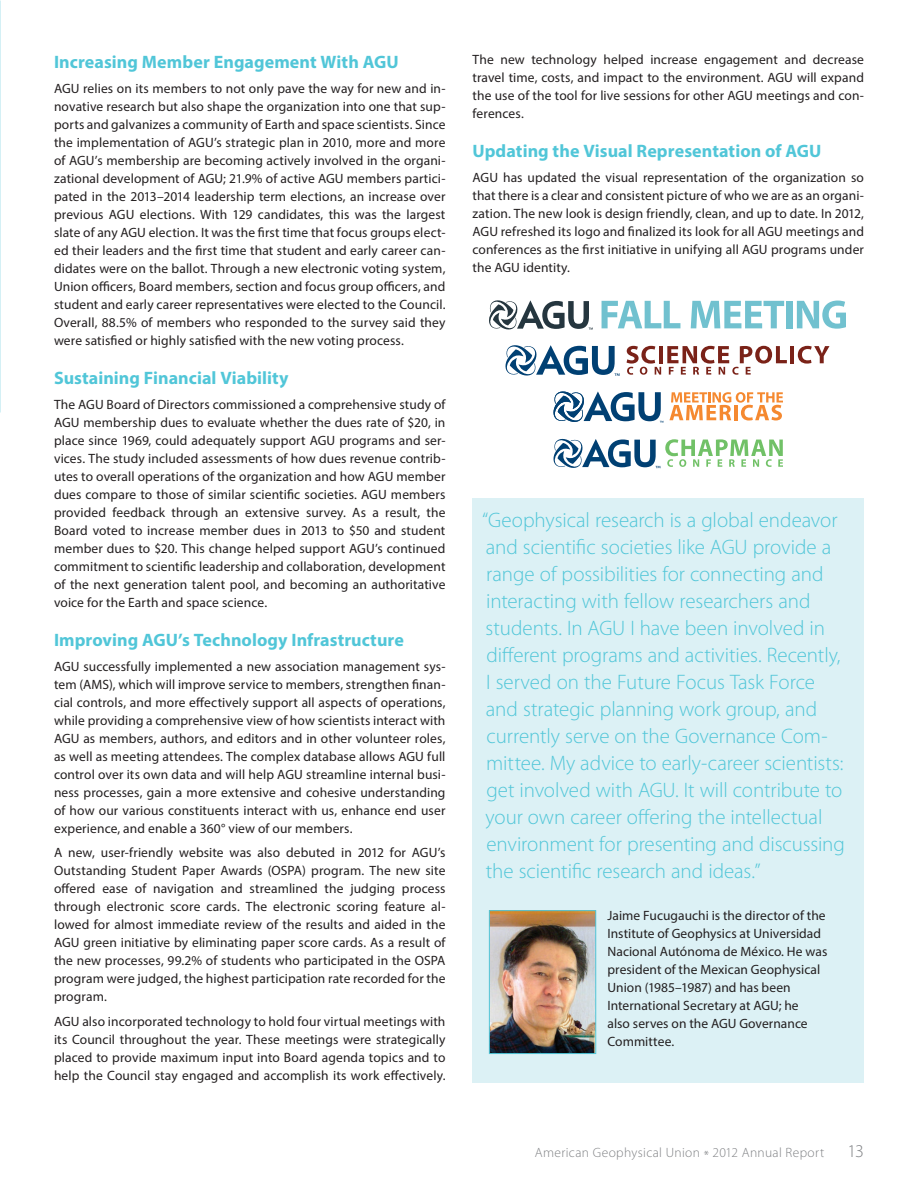
<style>
.page{position:relative;width:918px;height:1188px;background:#fff}
.page>*{position:absolute;margin:0;border:0;box-sizing:border-box;transform-origin:0 0}
.t1{font:300 21px/27px "Myriad Pro";letter-spacing:-.005em;color:#51c6d8}
.t2{font:700 18px "Myriad Pro";letter-spacing:.005em;color:#51c6d8}
.t3{font:300 18px "Myriad Pro";color:#808285}
.t4{font:13.5px/18px "Myriad Pro";letter-spacing:.005em;color:#231f20;text-align:justify}
.t5{font:300 13.5px "Myriad Pro";letter-spacing:.025em;color:#808285}
</style>
<div class="page">
<div style="left:472px;top:498px;width:392px;height:584px;background:#dcf1f5"></div>
<img style="left:491px;top:912px;width:103px;height:140px">
<div style="left:489px;top:910px;width:107px;height:144px;border:1px solid #51c6d8"></div>
<svg style="left:602px;top:301px;width:78px;height:27px"></svg>
<svg style="left:691px;top:301px;width:93px;height:27px"></svg>
<div style="left:786px;top:301px;width:6px;height:27px;background:#71c1cf"></div>
<svg style="left:797px;top:301px;width:49px;height:28px"></svg>
<svg style="left:489px;top:300px;width:104px;height:30px"></svg>
<hr style="left:659px;top:346px;width:4px;height:17px;background:#7a2218">
<hr style="left:790px;top:346px;width:4px;height:17px;background:#7a2218">
<svg style="left:798px;top:346px;width:31px;height:18px"></svg>
<svg style="left:627px;top:346px;width:34px;height:29px"></svg>
<svg style="left:667px;top:346px;width:120px;height:29px"></svg>
<svg style="left:505px;top:345px;width:115px;height:31px"></svg>
<svg style="left:553px;top:391px;width:230px;height:32px"></svg>
<svg style="left:553px;top:438px;width:230px;height:31px"></svg>
<p class="t2" style="left:54px;top:50px;width:346px">Increasing Member Engagement With AGU</p>
<p class="t4" style="left:54px;top:79px;width:393px">AGU relies on its members to not only pave the way for new and in&shy;novative research but also shape the organization into one that sup&shy;ports and galvanizes a community of Earth and space scientists. Since the implementation of AGU’s strategic plan in 2010, more and more of AGU’s membership are becoming actively involved in the organi&shy;zational development of AGU; 21.9% of active AGU members partici&shy;pated in the 2013–2014 leadership term elections, an increase over previous AGU elections. With 129 candidates, this was the largest slate of any AGU election. It was the first time that focus groups elect&shy;ed their leaders and the first time that student and early career can&shy;didates were on the ballot. Through a new electronic voting system, Union officers, Board members, section and focus group officers, and student and early career representatives were elected to the Council.<br>Overall, 88.5% of members who responded to the survey said they were satisfied or highly satisfied with the new voting process.</p>
<p class="t2" style="left:54px;top:366px;width:236px">Sustaining Financial Viability</p>
<p class="t4" style="left:54px;top:395px;width:393px">The AGU Board of Directors commissioned a comprehensive study of AGU membership dues to evaluate whether the dues rate of $20, in place since 1969, could adequately support AGU programs and ser&shy;vices. The study included assessments of how dues revenue contrib&shy;utes to overall operations of the organization and how AGU member dues compare to those of similar scientific societies. AGU members provided feedback through an extensive survey. As a result, the Board voted to increase member dues in 2013 to $50 and student member dues to $20. This change helped support AGU’s continued commitment to scientific leadership and collaboration, development of the next generation talent pool, and becoming an authoritative voice for the Earth and space science.</p>
<p class="t2" style="left:54px;top:628px;width:351px">Improving AGU’s Technology Infrastructure</p>
<p class="t4" style="left:54px;top:657px;width:393px">AGU successfully implemented a new association management sys&shy;tem (AMS), which will improve service to members, strengthen finan&shy;cial controls, and more effectively support all aspects of operations, while providing a comprehensive view of how scientists interact with AGU as members, authors, and editors and in other volunteer roles, as well as meeting attendees. The complex database allows AGU full control over its own data and will help AGU streamline internal busi&shy;ness processes, gain a more extensive and cohesive understanding of how our various constituents interact with us, enhance end user experience, and enable a 360° view of our members.</p>
<p class="t4" style="left:54px;top:844px;width:393px">A new, user-friendly website was also debuted in 2012 for AGU’s Outstanding Student Paper Awards (OSPA) program. The new site offered ease of navigation and streamlined the judging process through electronic score cards. The electronic scoring feature al&shy;lowed for almost immediate review of the results and aided in the AGU green initiative by eliminating paper score cards. As a result of the new processes, 99.2% of students who participated in the OSPA program were judged, the highest participation rate recorded for the program.</p>
<p class="t4" style="left:54px;top:1012px;width:393px">AGU also incorporated technology to hold four virtual meetings with its Council throughout the year. These meetings were strategically placed to provide maximum input into Board agenda topics and to help the Council stay engaged and accomplish its work effectively.</p>
<p class="t4" style="left:472px;top:50px;width:393px">The new technology helped increase engagement and decrease travel time, costs, and impact to the environment. AGU will expand the use of the tool for live sessions for other AGU meetings and con&shy;ferences.</p>
<p class="t2" style="left:472px;top:139px;width:350px">Updating the Visual Representation of AGU</p>
<p class="t4" style="left:472px;top:168px;width:393px">AGU has updated the visual representation of the organization so that there is a clear and consistent picture of who we are as an organi&shy;zation. The new look is design friendly, clean, and up to date. In 2012, AGU refreshed its logo and finalized its look for all AGU meetings and conferences as the first initiative in unifying all AGU programs under the AGU identity.</p>
<p class="t1" style="left:482px;top:507px;width:364px">“Geophysical research is a global endeavor and scientific societies like AGU provide a range of possibilities for connecting and interacting with fellow researchers and students. In AGU I have been involved in different programs and activities. Recently, I served on the Future Focus Task Force and strategic planning work group, and currently serve on the Governance Com&shy;mittee. My advice to early-career scientists: get involved with AGU. It will contribute to your own career offering the intellectual environment for presenting and discussing the scientific research and ideas.”</p>
<p class="t4" style="left:608px;top:907px;width:221px;text-align:left">Jaime Fucugauchi is the director of the<br>Institute of Geophysics at Universidad<br>Nacional Autónoma de México. He was president of the Mexican Geophysical<br>Union (1985–1987) and has been<br>International Secretary at AGU; he<br>also serves on the AGU Governance<br>Committee.</p>
<p class="t5" style="left:535px;top:1144px;width:291px">American Geophysical Union * 2012 Annual Report</p>
<h2 class="t3" style="left:848px;top:1140px;width:18px">13</h2>
</div>
